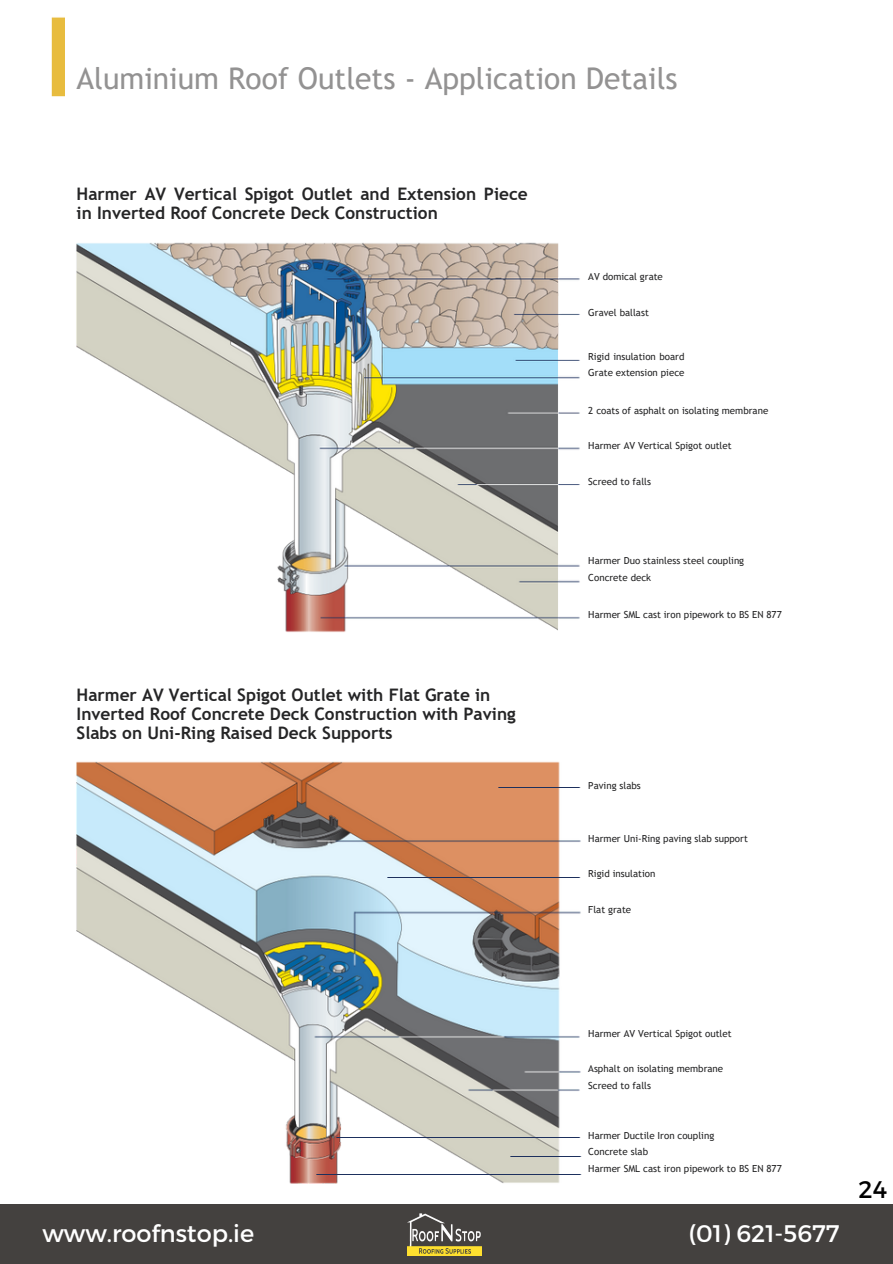
<style>
.page{position:relative;width:893px;height:1264px;background:#fff}
.page>*{position:absolute;margin:0;border:0;box-sizing:border-box;transform-origin:0 0}
.t1{font:30px "Trebuchet MS";color:#939292}
.t2{font:24px "Montserrat";color:#fff}
.t3{font:24px "Montserrat";color:#000}
.t4{font:700 17.25px/19.2px "Trebuchet MS";color:#252526}
.t5{font:9.75px/16.8px "Trebuchet MS";color:#252526}
</style>
<div class="page">
<img style="left:51px;top:17px;width:13px;height:79px">
<img style="left:76px;top:761px;width:484px;height:423px">
<img style="left:316px;top:1171px;width:265px;height:4px">
<img style="left:309px;top:832px;width:272px;height:18px">
<img style="left:336px;top:1137px;width:244px;height:1px">
<img style="left:346px;top:903px;width:235px;height:71px">
<img style="left:387px;top:876px;width:193px;height:3px">
<img style="left:307px;top:1027px;width:273px;height:17px">
<img style="left:460px;top:1081px;width:120px;height:17px">
<img style="left:498px;top:786px;width:82px;height:3px">
<img style="left:510px;top:1155px;width:71px;height:3px">
<img style="left:76px;top:242px;width:504px;height:390px">
<img style="left:516px;top:1062px;width:65px;height:18px">
<div style="left:0;top:1203px;width:892px;height:60px;background:#44413f"></div>
<img style="left:408px;top:1213px;width:73px;height:42px">
<p class="t1" style="left:77px;top:61px;width:602px">Aluminium Roof Outlets - Application Details</p>
<p class="t4" style="left:77px;top:184px;width:453px">Harmer AV Vertical Spigot Outlet and Extension Piece in Inverted Roof Concrete Deck Construction</p>
<p class="t4" style="left:77px;top:685px;width:440px">Harmer AV Vertical Spigot Outlet with Flat Grate in<br>Inverted Roof Concrete Deck Construction with Paving<br>Slabs on Uni-Ring Raised Deck Supports</p>
<p class="t5" style="left:588px;top:268px;width:76px">AV domical grate</p>
<p class="t5" style="left:588px;top:304px;width:62px">Gravel ballast</p>
<p class="t5" style="left:588px;top:348px;width:98px">Rigid insulation board<br>Grate extension piece</p>
<p class="t5" style="left:588px;top:402px;width:181px">2 coats of asphalt on isolating membrane</p>
<p class="t5" style="left:588px;top:437px;width:145px">Harmer AV Vertical Spigot outlet</p>
<p class="t5" style="left:588px;top:473px;width:64px">Screed to falls</p>
<p class="t5" style="left:588px;top:552px;width:157px">Harmer Duo stainless steel coupling<br>Concrete deck</p>
<p class="t5" style="left:588px;top:606px;width:195px">Harmer SML cast iron pipework to BS EN 877</p>
<p class="t5" style="left:588px;top:776px;width:54px">Paving slabs</p>
<p class="t5" style="left:588px;top:830px;width:161px">Harmer Uni-Ring paving slab support</p>
<p class="t5" style="left:588px;top:865px;width:69px">Rigid insulation</p>
<p class="t5" style="left:588px;top:901px;width:44px">Flat grate</p>
<p class="t5" style="left:588px;top:1025px;width:145px">Harmer AV Vertical Spigot outlet</p>
<p class="t5" style="left:588px;top:1059px;width:136px">Asphalt on isolating membrane<br>Screed to falls</p>
<p class="t5" style="left:588px;top:1126px;width:127px">Harmer Ductile Iron coupling</p>
<p class="t5" style="left:588px;top:1143px;width:61px">Concrete slab</p>
<p class="t5" style="left:588px;top:1160px;width:195px">Harmer SML cast iron pipework to BS EN 877</p>
<p class="t2" style="left:42px;top:1217px;width:213px">www.roofnstop.ie</p>
<p class="t2" style="left:688px;top:1217px;width:152px">(01) 621-5677</p>
<p class="t3" style="left:858px;top:1174px;width:30px">24</p>
</div>
